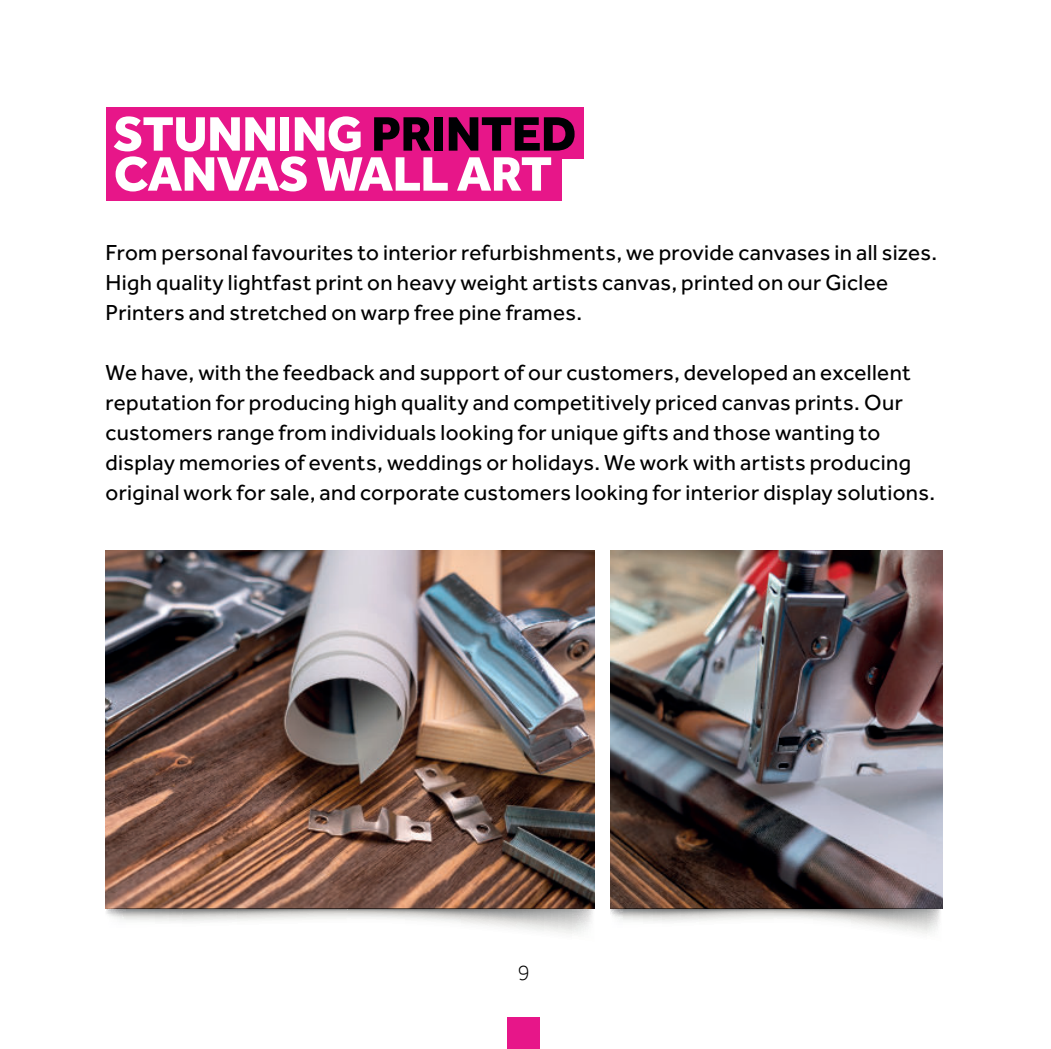
<style>
.page{position:relative;width:1051px;height:1049px;background:#fff}
.page>*{position:absolute;margin:0;border:0;box-sizing:border-box;transform-origin:0 0}
.t1{font:800 50px/40px "Effra";letter-spacing:-.01em;color:#fff}
.t2{font:22.5px/30px "Effra";letter-spacing:.015em;color:#000}
.t3{font:300 22.5px "Effra";color:#000}
.s1{color:#000003}
</style>
<div class="page">
<div style="left:106px;top:107px;width:477px;height:51px;background:#e71689"></div>
<div style="left:106px;top:150px;width:455px;height:51px;background:#e71689"></div>
<img style="left:106px;top:550px;width:489px;height:358px">
<img style="left:611px;top:550px;width:331px;height:358px">
<div style="left:508px;top:1018px;width:32px;height:31px;background:#e71689"></div>
<svg style="left:105px;top:908px;width:490px;height:26px"></svg>
<svg style="left:610px;top:908px;width:332px;height:26px"></svg>
<h1 class="t1" style="left:113px;top:113px;width:464px">STUNNING <span class="s1">PRINTED<br></span>CANVAS WALL ART</h1>
<p class="t2" style="left:106px;top:239px;width:833px">From personal favourites to interior refurbishments, we provide canvases in all sizes.<br>High quality lightfast print on heavy weight artists canvas, printed on our Giclee<br>Printers and stretched on warp free pine frames.</p>
<p class="t2" style="left:106px;top:359px;width:831px">We have, with the feedback and support of our customers, developed an excellent reputation for producing high quality and competitively priced canvas prints. Our customers range from individuals looking for unique gifts and those wanting to display memories of events, weddings or holidays. We work with artists producing original work for sale, and corporate customers looking for interior display solutions.</p>
<p class="t3" style="left:518px;top:959px;width:14px">9</p>
</div>
